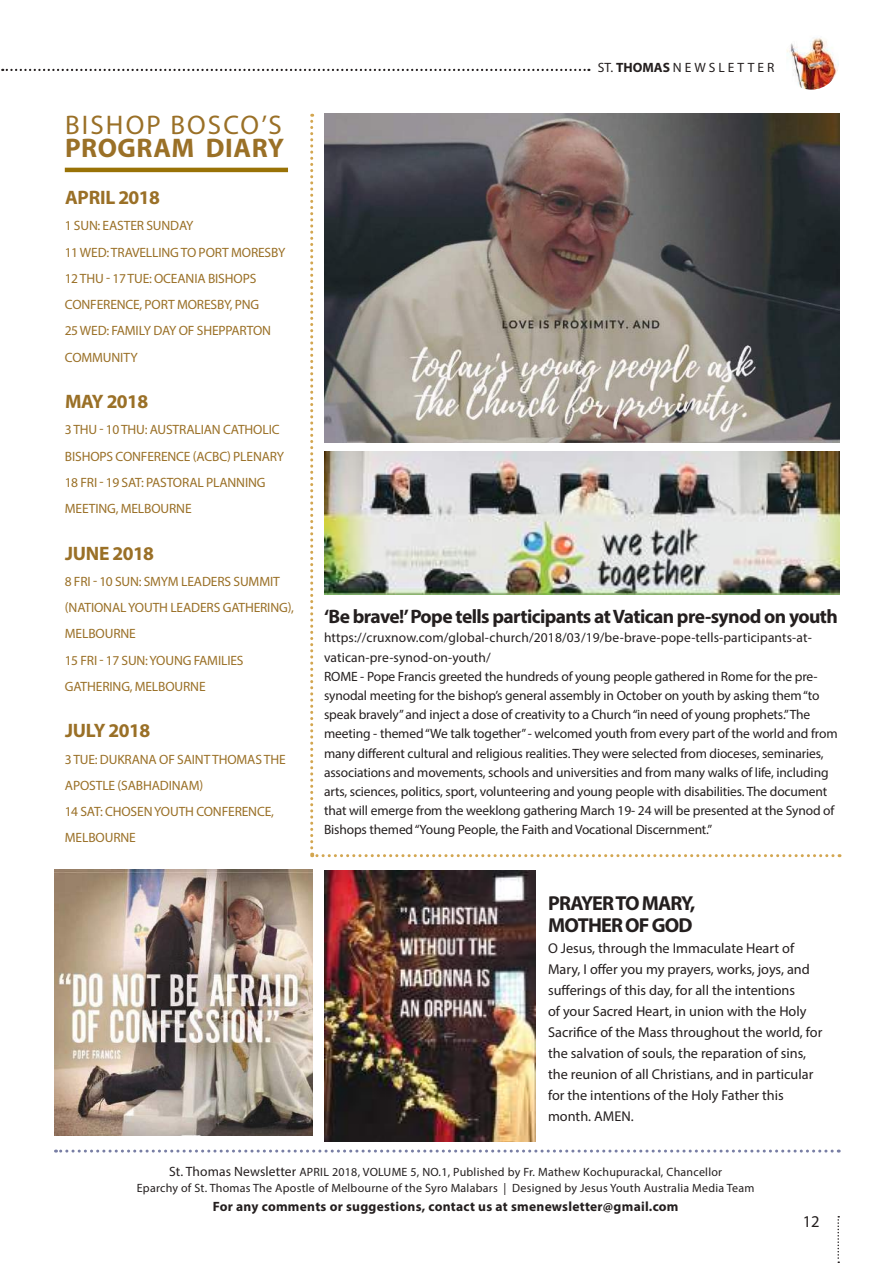
<style>
.page{position:relative;width:893px;height:1263px;background:#fff}
.page>*{position:absolute;margin:0;border:0;box-sizing:border-box;transform-origin:0 0}
.t1{font:27px "Myriad Pro";letter-spacing:.08em;color:#9a7027}
.t2{font:700 27px "Myriad Pro";letter-spacing:.02em;color:#9a7027}
.t3{font:700 20.25px/21.6px "Myriad Pro";letter-spacing:-.04em;color:#241f1f}
.t4{font:700 19.5px "Myriad Pro";letter-spacing:-.03em;color:#241f1f}
.t5{font:700 19.5px "Myriad Pro";letter-spacing:-.03em;color:#9a7027}
.t6{font:700 19.5px "Myriad Pro";letter-spacing:-.01em;color:#9a7027}
.t7{font:16.5px "Myriad Pro";color:#241f1f}
.t8{font:14.25px/21px "Myriad Pro";color:#241f1f}
.t9{font:13.5px/19.2px "Myriad Pro";letter-spacing:-.01em;color:#241f1f}
.t10{font:13.5px/26.2px "Myriad Pro";letter-spacing:-.01em;color:#9a7027}
.t11{font:700 13.5px "Myriad Pro";letter-spacing:.02em;color:#241f1f}
.t12{font:13.5px "Myriad Pro";letter-spacing:.22em;color:#241f1f}
.t13{font:12px/16.2px "Myriad Pro";letter-spacing:.02em;color:#241f1f;text-align:center}
.s1{font-weight:700}
.s2{font-size:13.5px}
</style>
<div class="page">
<svg style="left:56px;top:1149px;width:776px;height:3px"></svg>
<svg style="left:2px;top:69px;width:587px;height:2px"></svg>
<img style="left:786px;top:38px;width:53px;height:52px">
<svg style="left:837px;top:1216px;width:2px;height:47px"></svg>
<img style="left:324px;top:871px;width:212px;height:271px">
<img style="left:54px;top:870px;width:259px;height:266px">
<img style="left:310px;top:114px;width:523px;height:743px">
<hr style="left:65px;top:168px;width:223px;height:4px;background:#997206">
<h1 class="t1" style="left:65px;top:108px;width:218px">BISHOP BOSCO’S</h1>
<h1 class="t2" style="left:65px;top:130px;width:220px">PROGRAM DIARY</h1>
<h3 class="t6" style="left:65px;top:185px;width:96px">APRIL 2018</h3>
<p class="t10" style="left:65px;top:212px;width:222px">1 SUN: EASTER SUNDAY<br>11 WED: TRAVELLING TO PORT MORESBY<br>12 THU - 17 TUE: OCEANIA BISHOPS<br>CONFERENCE, PORT MORESBY, PNG<br>25 WED: FAMILY DAY OF SHEPPARTON<br>COMMUNITY</p>
<h3 class="t5" style="left:65px;top:389px;width:85px">MAY 2018</h3>
<p class="t10" style="left:65px;top:416px;width:221px">3 THU - 10 THU: AUSTRALIAN CATHOLIC<br>BISHOPS CONFERENCE (ACBC) PLENARY<br>18 FRI - 19 SAT: PASTORAL PLANNING<br>MEETING, MELBOURNE</p>
<h3 class="t5" style="left:65px;top:540px;width:91px">JUNE 2018</h3>
<p class="t10" style="left:65px;top:568px;width:231px">8 FRI - 10 SUN: SMYM LEADERS SUMMIT (NATIONAL YOUTH LEADERS GATHERING),<br>MELBOURNE<br>15 FRI - 17 SUN: YOUNG FAMILIES<br>GATHERING, MELBOURNE</p>
<h3 class="t5" style="left:65px;top:718px;width:87px">JULY 2018</h3>
<p class="t10" style="left:65px;top:746px;width:222px">3 TUE: DUKRANA OF SAINT THOMAS THE<br>APOSTLE (SABHADINAM)<br>14 SAT: CHOSEN YOUTH CONFERENCE,<br>MELBOURNE</p>
<p class="t12" style="left:598px;top:59px;width:178px">ST. <span class="s1">THOMAS</span> NEWSLETTER</p>
<h3 class="t4" style="left:324px;top:604px;width:515px">‘Be brave!’ Pope tells participants at Vatican pre-synod on youth</h3>
<p class="t9" style="left:324px;top:628px;width:515px">https://cruxnow.com/global-church/2018/03/19/be-brave-pope-tells-participants-at&shy;vatican-pre-synod-on-youth/<br>ROME - Pope Francis greeted the hundreds of young people gathered in Rome for the pre&shy;synodal meeting for the bishop’s general assembly in October on youth by asking them “to speak bravely” and inject a dose of creativity to a Church “in need of young prophets.” The meeting - themed “We talk together” - welcomed youth from every part of the world and from many different cultural and religious realities. They were selected from dioceses, seminaries, associations and movements, schools and universities and from many walks of life, including arts, sciences, politics, sport, volunteering and young people with disabilities. The document that will emerge from the weeklong gathering March 19- 24 will be presented at the Synod of Bishops themed “Young People, the Faith and Vocational Discernment.”</p>
<h2 class="t3" style="left:548px;top:892px;width:149px">PRAYER TO MARY,<br>MOTHER OF GOD</h2>
<p class="t8" style="left:548px;top:937px;width:276px">O Jesus, through the Immaculate Heart of Mary, I offer you my prayers, works, joys, and sufferings of this day, for all the intentions<br>of your Sacred Heart, in union with the Holy Sacrifice of the Mass throughout the world, for the salvation of souls, the reparation of sins, the reunion of all Christians, and in particular for the intentions of the Holy Father this month. AMEN.</p>
<p class="t13" style="left:137px;top:1163px;width:619px"><span class="s2">St. Thomas Newsletter</span> APRIL 2018, VOLUME 5, NO.1, Published by Fr. Mathew Kochupurackal, Chancellor<br>Eparchy of St. Thomas The Apostle of Melbourne of the Syro Malabars | Designed by Jesus Youth Australia Media Team</p>
<p class="t11" style="left:213px;top:1198px;width:467px">For any comments or suggestions, contact us at smenewsletter@gmail.com</p>
<p class="t7" style="left:803px;top:1211px;width:18px">12</p>
</div>
